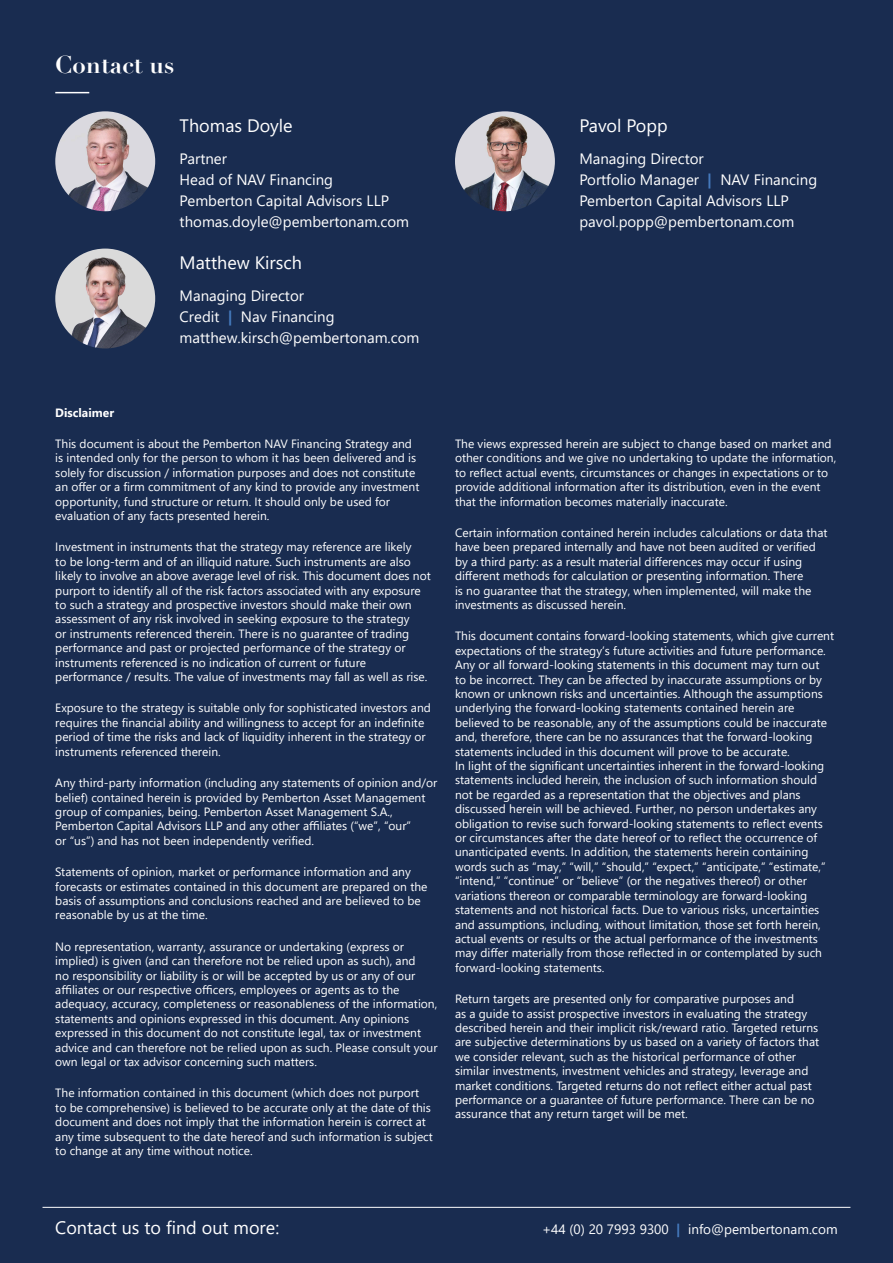
<style>
.page{position:relative;width:893px;height:1263px;background:#192c50}
.page>*{position:absolute;margin:0;border:0;box-sizing:border-box;transform-origin:0 0}
.t1{font:700 24px "Didot";color:#fff}
.t2{font:18px "Segoe UI";color:#fff}
.t3{font:15px/21px "Segoe UI";color:#fff}
.t4{font:13.5px "Segoe UI";color:#fff}
.t5{font:12px/14.4px "Segoe UI";color:#fff}
.t6{font:700 12px "Segoe UI";color:#fff}
.s1{font-weight:700;color:#457abd}
</style>
<div class="page">
<hr style="left:55px;top:92px;width:34px;height:1px;background:#fff">
<hr style="left:43px;top:1207px;width:807px;height:1px;background:#fff">
<img style="left:55px;top:111px;width:100px;height:100px;border-radius:50px">
<img style="left:55px;top:249px;width:100px;height:99px;border-radius:50px">
<img style="left:455px;top:111px;width:100px;height:100px;border-radius:50px">
<h1 class="t1" style="left:55px;top:50px;width:121px">Contact us</h1>
<h2 class="t2" style="left:180px;top:109px;width:115px">Thomas Doyle</h2>
<p class="t3" style="left:180px;top:147px;width:231px">Partner<br>Head of NAV Financing<br>Pemberton Capital Advisors LLP thomas.doyle@pembertonam.com</p>
<h2 class="t2" style="left:180px;top:246px;width:124px">Matthew Kirsch</h2>
<p class="t3" style="left:180px;top:284px;width:241px">Managing Director<br>Credit <span class="s1">|</span> Nav Financing matthew.kirsch@pembertonam.com</p>
<h2 class="t2" style="left:579px;top:109px;width:90px">Pavol Popp</h2>
<p class="t3" style="left:579px;top:147px;width:239px">Managing Director<br>Portfolio Manager <span class="s1">|</span> NAV Financing<br>Pemberton Capital Advisors LLP pavol.popp@pembertonam.com</p>
<p class="t6" style="left:55px;top:406px;width:60px">Disclaimer</p>
<p class="t5" style="left:55px;top:435px;width:366px">This document is about the Pemberton NAV Financing Strategy and is intended only for the person to whom it has been delivered and is solely for discussion / information purposes and does not constitute an offer or a firm commitment of any kind to provide any investment opportunity, fund structure or return. It should only be used for evaluation of any facts presented herein.</p>
<p class="t5" style="left:55px;top:539px;width:377px">Investment in instruments that the strategy may reference are likely<br>to be long-term and of an illiquid nature. Such instruments are also likely to involve an above average level of risk. This document does not purport to identify all of the risk factors associated with any exposure to such a strategy and prospective investors should make their own assessment of any risk involved in seeking exposure to the strategy<br>or instruments referenced therein. There is no guarantee of trading performance and past or projected performance of the strategy or instruments referenced is no indication of current or future performance / results. The value of investments may fall as well as rise.</p>
<p class="t5" style="left:55px;top:700px;width:377px">Exposure to the strategy is suitable only for sophisticated investors and requires the financial ability and willingness to accept for an indefinite period of time the risks and lack of liquidity inherent in the strategy or instruments referenced therein.</p>
<p class="t5" style="left:55px;top:774px;width:383px">Any third-party information (including any statements of opinion and/or belief) contained herein is provided by Pemberton Asset Management group of companies, being. Pemberton Asset Management S.A., Pemberton Capital Advisors LLP and any other affiliates (“we”, “our”<br>or “us”) and has not been independently verified.</p>
<p class="t5" style="left:55px;top:863px;width:374px">Statements of opinion, market or performance information and any forecasts or estimates contained in this document are prepared on the basis of assumptions and conclusions reached and are believed to be reasonable by us at the time.</p>
<p class="t5" style="left:55px;top:938px;width:384px">No representation, warranty, assurance or undertaking (express or implied) is given (and can therefore not be relied upon as such), and<br>no responsibility or liability is or will be accepted by us or any of our affiliates or our respective officers, employees or agents as to the adequacy, accuracy, completeness or reasonableness of the information, statements and opinions expressed in this document. Any opinions expressed in this document do not constitute legal, tax or investment advice and can therefore not be relied upon as such. Please consult your own legal or tax advisor concerning such matters.</p>
<p class="t5" style="left:55px;top:1085px;width:379px">The information contained in this document (which does not purport to be comprehensive) is believed to be accurate only at the date of this document and does not imply that the information herein is correct at any time subsequent to the date hereof and such information is subject to change at any time without notice.</p>
<p class="t5" style="left:455px;top:435px;width:383px">The views expressed herein are subject to change based on market and other conditions and we give no undertaking to update the information, to reflect actual events, circumstances or changes in expectations or to provide additional information after its distribution, even in the event that the information becomes materially inaccurate.</p>
<p class="t5" style="left:455px;top:524px;width:374px">Certain information contained herein includes calculations or data that have been prepared internally and have not been audited or verified by a third party: as a result material differences may occur if using different methods for calculation or presenting information. There<br>is no guarantee that the strategy, when implemented, will make the investments as discussed herein.</p>
<p class="t5" style="left:455px;top:628px;width:381px">This document contains forward-looking statements, which give current expectations of the strategy’s future activities and future performance.<br>Any or all forward-looking statements in this document may turn out<br>to be incorrect. They can be affected by inaccurate assumptions or by known or unknown risks and uncertainties. Although the assumptions underlying the forward-looking statements contained herein are believed to be reasonable, any of the assumptions could be inaccurate and, therefore, there can be no assurances that the forward-looking statements included in this document will prove to be accurate.<br>In light of the significant uncertainties inherent in the forward-looking statements included herein, the inclusion of such information should not be regarded as a representation that the objectives and plans discussed herein will be achieved. Further, no person undertakes any obligation to revise such forward-looking statements to reflect events or circumstances after the date hereof or to reflect the occurrence of unanticipated events. In addition, the statements herein containing words such as “may,” “will,” “should,” “expect,” “anticipate,” “estimate,” “intend,” “continue” or “believe” (or the negatives thereof) or other variations thereon or comparable terminology are forward-looking statements and not historical facts. Due to various risks, uncertainties and assumptions, including, without limitation, those set forth herein, actual events or results or the actual performance of the investments may differ materially from those reflected in or contemplated by such forward-looking statements.</p>
<p class="t5" style="left:455px;top:990px;width:366px">Return targets are presented only for comparative purposes and<br>as a guide to assist prospective investors in evaluating the strategy described herein and their implicit risk/reward ratio. Targeted returns are subjective determinations by us based on a variety of factors that we consider relevant, such as the historical performance of other similar investments, investment vehicles and strategy, leverage and market conditions. Targeted returns do not reflect either actual past performance or a guarantee of future performance. There can be no assurance that any return target will be met.</p>
<h2 class="t2" style="left:55px;top:1210px;width:225px">Contact us to find out more:</h2>
<p class="t4" style="left:542px;top:1216px;width:297px">+44 (0) 20 7993 9300 <span class="s1">|</span> info@pembertonam.com</p>
</div>
